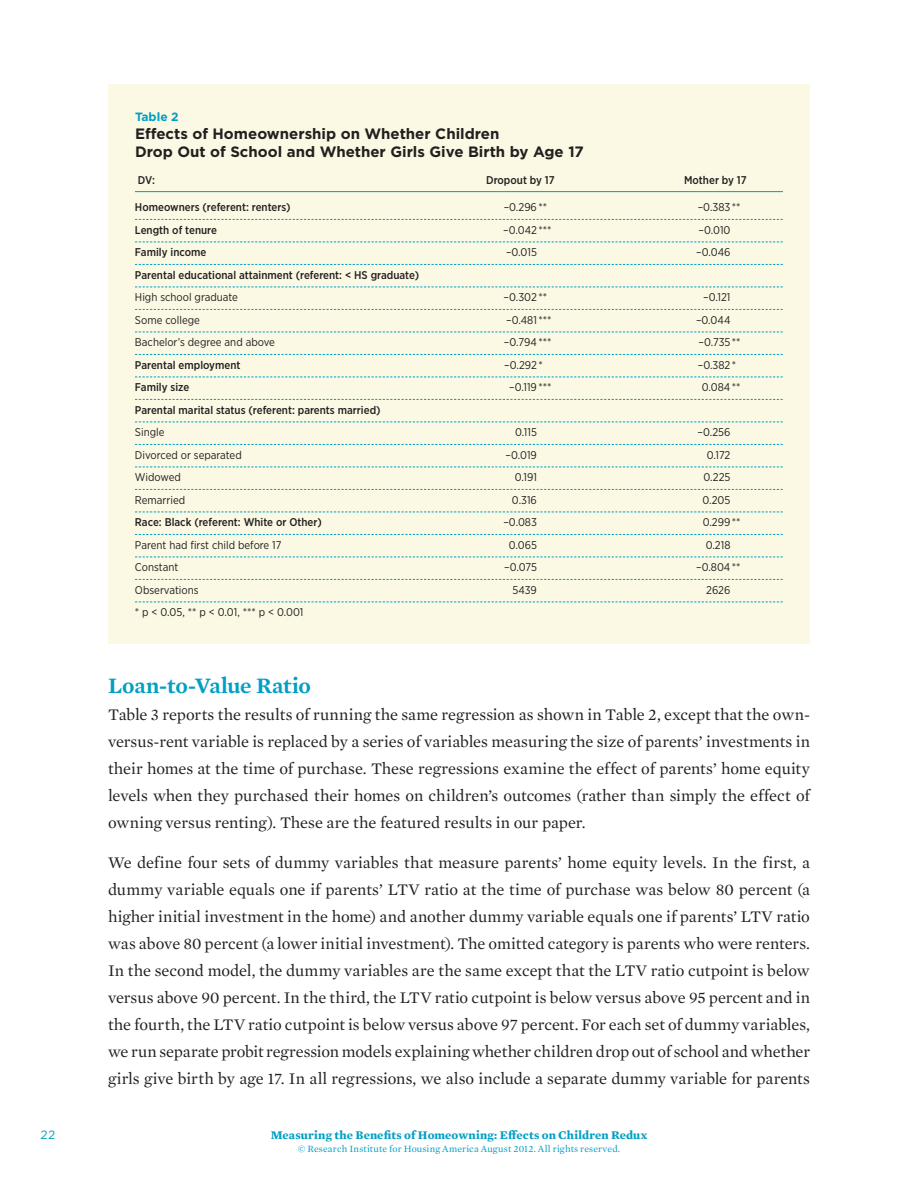
<style>
.page{position:relative;width:918px;height:1188px;background:#fff}
.page>*{position:absolute;margin:0;border:0;box-sizing:border-box;transform-origin:0 0}
.t1{font:600 22.5px "Mercury Text G1";letter-spacing:-.015em;color:#009fc3}
.t2{font:16.5px/27px "Mercury Text G1";letter-spacing:-.01em;color:#231f20;text-align:justify}
.t3{font:700 15px/18px "Gotham";color:#231f20}
.t4{font:700 12px "Mercury Text G1";letter-spacing:.01em;color:#009fc3}
.t5{font:700 12px "Gotham";color:#009fc3}
.t6{font:12px "Gotham";color:#009fc3}
.t7{font:11.25px "Gotham Narrow";color:#231f20}
.t8{font:500 11.25px "Gotham Narrow";color:#231f20}
.t9{font:9.75px "Mercury Text G1";letter-spacing:.01em;color:#009fc3}
</style>
<div class="page">
<div style="left:108px;top:85px;width:702px;height:559px;background:#fbf9e4"></div>
<hr style="left:135px;top:191px;width:648px;height:1px;background:#009fc3">
<svg style="left:135px;top:219px;width:648px;height:1px"></svg>
<svg style="left:135px;top:242px;width:648px;height:1px"></svg>
<svg style="left:135px;top:264px;width:648px;height:1px"></svg>
<svg style="left:135px;top:287px;width:648px;height:1px"></svg>
<svg style="left:135px;top:309px;width:648px;height:1px"></svg>
<svg style="left:135px;top:332px;width:648px;height:1px"></svg>
<svg style="left:135px;top:354px;width:648px;height:1px"></svg>
<svg style="left:135px;top:377px;width:648px;height:1px"></svg>
<svg style="left:135px;top:399px;width:648px;height:1px"></svg>
<svg style="left:135px;top:422px;width:648px;height:1px"></svg>
<svg style="left:135px;top:444px;width:648px;height:1px"></svg>
<svg style="left:135px;top:467px;width:648px;height:1px"></svg>
<svg style="left:135px;top:489px;width:648px;height:1px"></svg>
<svg style="left:135px;top:512px;width:648px;height:1px"></svg>
<svg style="left:135px;top:534px;width:648px;height:1px"></svg>
<svg style="left:135px;top:557px;width:648px;height:1px"></svg>
<svg style="left:135px;top:579px;width:648px;height:1px"></svg>
<svg style="left:135px;top:602px;width:648px;height:1px"></svg>
<p class="t5" style="left:135px;top:109px;width:45px">Table 2</p>
<p class="t3" style="left:135px;top:125px;width:450px">Effects of Homeownership on Whether Children<br>Drop Out of School and Whether Girls Give Birth by Age 17</p>
<p class="t8" style="left:138px;top:173px;width:19px">DV:</p>
<p class="t8" style="left:486px;top:173px;width:70px">Dropout by 17</p>
<p class="t8" style="left:684px;top:173px;width:64px">Mother by 17</p>
<p class="t8" style="left:135px;top:200px;width:157px">Homeowners (referent: renters)</p>
<p class="t7" style="left:504px;top:201px;width:45px">–0.296**</p>
<p class="t7" style="left:698px;top:201px;width:44px">–0.383 **</p>
<p class="t8" style="left:135px;top:223px;width:84px">Length of tenure</p>
<p class="t7" style="left:503px;top:223px;width:50px">–0.042 ***</p>
<p class="t7" style="left:699px;top:223px;width:33px">–0.010</p>
<p class="t8" style="left:135px;top:245px;width:73px">Family income</p>
<p class="t7" style="left:506px;top:246px;width:32px">–0.015</p>
<p class="t7" style="left:696px;top:246px;width:36px">–0.046</p>
<p class="t8" style="left:135px;top:268px;width:286px">Parental educational attainment (referent: &lt; HS graduate)</p>
<p class="t7" style="left:135px;top:291px;width:104px">High school graduate</p>
<p class="t7" style="left:504px;top:291px;width:45px">–0.302 **</p>
<p class="t7" style="left:703px;top:291px;width:29px">–0.121</p>
<p class="t7" style="left:135px;top:313px;width:67px">Some college</p>
<p class="t7" style="left:506px;top:313px;width:47px">–0.481***</p>
<p class="t7" style="left:696px;top:313px;width:36px">–0.044</p>
<p class="t7" style="left:135px;top:336px;width:141px">Bachelor’s degree and above</p>
<p class="t7" style="left:504px;top:336px;width:49px">–0.794***</p>
<p class="t7" style="left:699px;top:336px;width:44px">–0.735 **</p>
<p class="t8" style="left:135px;top:358px;width:107px">Parental employment</p>
<p class="t7" style="left:504px;top:358px;width:40px">–0.292 *</p>
<p class="t7" style="left:698px;top:358px;width:40px">–0.382 *</p>
<p class="t8" style="left:135px;top:380px;width:56px">Family size</p>
<p class="t7" style="left:509px;top:381px;width:44px">–0.119***</p>
<p class="t7" style="left:702px;top:381px;width:40px">0.084**</p>
<p class="t8" style="left:135px;top:403px;width:247px">Parental marital status (referent: parents married)</p>
<p class="t7" style="left:135px;top:426px;width:31px">Single</p>
<p class="t7" style="left:515px;top:426px;width:23px">0.115</p>
<p class="t7" style="left:698px;top:426px;width:34px">–0.256</p>
<p class="t7" style="left:135px;top:448px;width:108px">Divorced or separated</p>
<p class="t7" style="left:506px;top:448px;width:33px">–0.019</p>
<p class="t7" style="left:707px;top:448px;width:25px">0.172</p>
<p class="t7" style="left:135px;top:471px;width:48px">Widowed</p>
<p class="t7" style="left:515px;top:471px;width:24px">0.191</p>
<p class="t7" style="left:704px;top:471px;width:28px">0.225</p>
<p class="t7" style="left:135px;top:493px;width:52px">Remarried</p>
<p class="t7" style="left:512px;top:493px;width:27px">0.316</p>
<p class="t7" style="left:702px;top:493px;width:29px">0.205</p>
<p class="t8" style="left:135px;top:515px;width:188px">Race: Black (referent: White or Other)</p>
<p class="t7" style="left:503px;top:516px;width:35px">–0.083</p>
<p class="t7" style="left:703px;top:516px;width:39px">0.299**</p>
<p class="t7" style="left:135px;top:538px;width:148px">Parent had first child before 17</p>
<p class="t7" style="left:509px;top:538px;width:30px">0.065</p>
<p class="t7" style="left:706px;top:538px;width:26px">0.218</p>
<p class="t7" style="left:135px;top:561px;width:45px">Constant</p>
<p class="t7" style="left:504px;top:561px;width:34px">–0.075</p>
<p class="t7" style="left:696px;top:561px;width:46px">–0.804**</p>
<p class="t7" style="left:135px;top:583px;width:65px">Observations</p>
<p class="t7" style="left:512px;top:583px;width:26px">5439</p>
<p class="t7" style="left:706px;top:583px;width:26px">2626</p>
<p class="t7" style="left:135px;top:606px;width:170px">* p &lt; 0.05, ** p &lt; 0.01, *** p &lt; 0.001</p>
<h1 class="t1" style="left:108px;top:669px;width:204px">Loan-to-Value Ratio</h1>
<p class="t2" style="left:108px;top:700px;width:705px">Table 3 reports the results of running the same regression as shown in Table 2, except that the own&shy;versus-rent variable is replaced by a series of variables measuring the size of parents’ investments in their homes at the time of purchase. These regressions examine the effect of parents’ home equity levels when they purchased their homes on children’s outcomes (rather than simply the effect of owning versus renting). These are the featured results in our paper.</p>
<p class="t2" style="left:108px;top:849px;width:704px">We define four sets of dummy variables that measure parents’ home equity levels. In the first, a dummy variable equals one if parents’ LTV ratio at the time of purchase was below 80 percent (a higher initial investment in the home) and another dummy variable equals one if parents’ LTV ratio was above 80 percent (a lower initial investment). The omitted category is parents who were renters.<br>In the second model, the dummy variables are the same except that the LTV ratio cutpoint is below versus above 90 percent. In the third, the LTV ratio cutpoint is below versus above 95 percent and in the fourth, the LTV ratio cutpoint is below versus above 97 percent. For each set of dummy variables, we run separate probit regression models explaining whether children drop out of school and whether girls give birth by age 17. In all regressions, we also include a separate dummy variable for parents</p>
<p class="t6" style="left:40px;top:1127px;width:16px">22</p>
<p class="t4" style="left:271px;top:1125px;width:378px">Measuring the Benefits of Homeowning: Effects on Children Redux</p>
<p class="t9" style="left:298px;top:1142px;width:324px">© Research Institute for Housing America August 2012. All rights reserved.</p>
</div>
